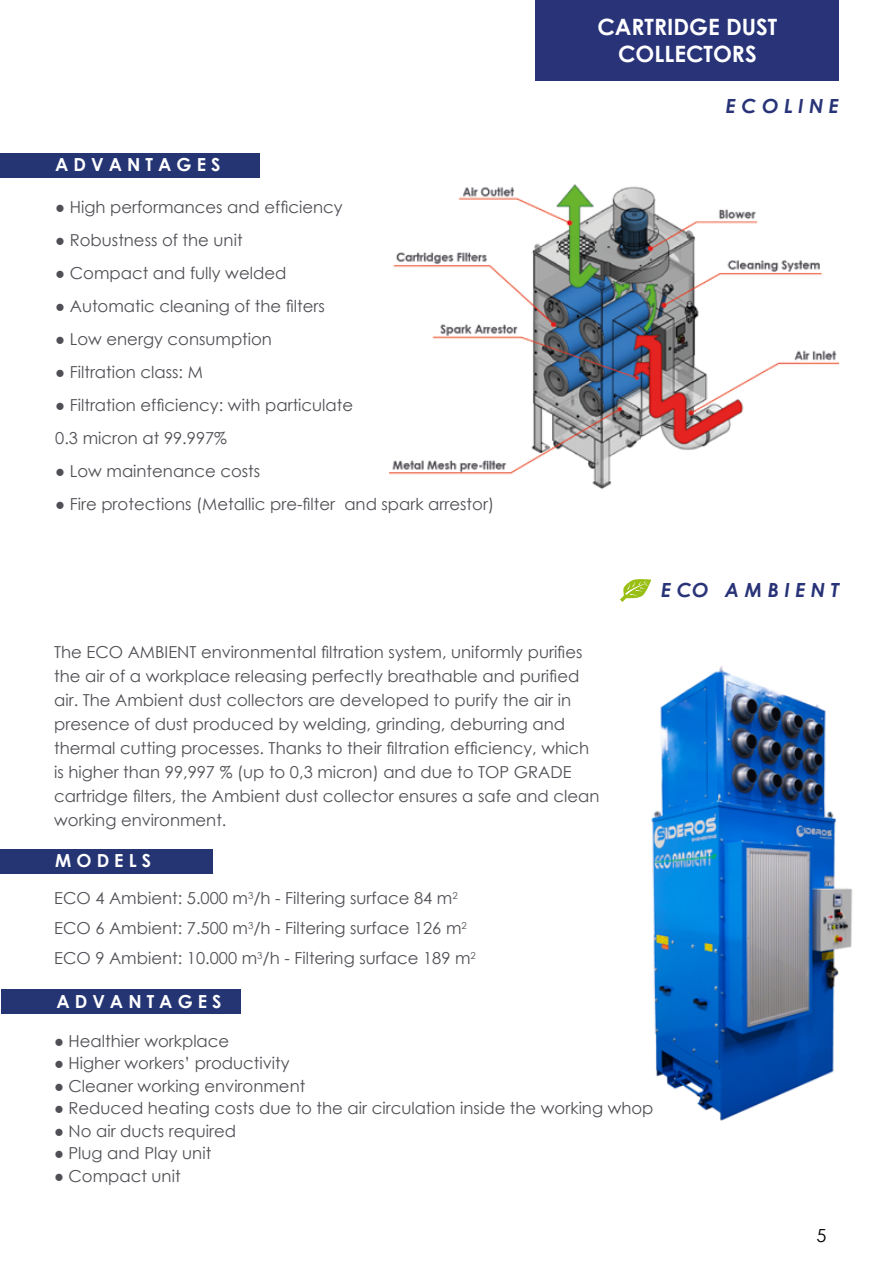
<style>
.page{position:relative;width:893px;height:1263px;background:#fff}
.page>*{position:absolute;margin:0;border:0;box-sizing:border-box;transform-origin:0 0}
.t1{font:700 22.5px/27px "Century Gothic";color:#fff;text-align:center}
.t2{font:italic 700 19.5px "Century Gothic";color:#283378}
.t3{font:700 18px "Century Gothic";color:#fff}
.t4{font:18px "Century Gothic";color:#000}
.t5{font:16.5px/24px "Century Gothic";color:#504f55}
</style>
<div class="page">
<div style="left:536px;top:0;width:303px;height:81px;background:#283378"></div>
<div style="left:0;top:153px;width:259px;height:25px;background:#253574"></div>
<img style="left:389px;top:184px;width:450px;height:305px">
<img style="left:651px;top:666px;width:202px;height:455px">
<div style="left:1px;top:989px;width:239px;height:25px;background:#253574"></div>
<div style="left:0;top:849px;width:213px;height:24px;background:#253574"></div>
<svg style="left:620px;top:579px;width:32px;height:23px"></svg>
<p class="t3" style="left:55px;top:151px;width:167px">A D V A N T A G E S</p>
<p class="t5" style="left:55px;top:195px;width:289px">● High performances and efficiency</p>
<p class="t5" style="left:55px;top:228px;width:189px">● Robustness of the unit</p>
<p class="t5" style="left:55px;top:261px;width:233px">● Compact and fully welded</p>
<p class="t5" style="left:55px;top:294px;width:271px">● Automatic cleaning of the filters</p>
<p class="t5" style="left:55px;top:327px;width:218px">● Low energy consumption</p>
<p class="t5" style="left:55px;top:360px;width:149px">● Filtration class: M</p>
<p class="t5" style="left:55px;top:389px;width:299px;line-height:33px">● Filtration efficiency: with particulate<br>0.3 micron at 99.997%</p>
<p class="t5" style="left:55px;top:459px;width:206px">● Low maintenance costs</p>
<p class="t5" style="left:55px;top:492px;width:440px">● Fire protections (Metallic pre-filter and spark arrestor)</p>
<h1 class="t1" style="left:597px;top:12px;width:182px">CARTRIDGE DUST<br>COLLECTORS</h1>
<p class="t2" style="left:726px;top:91px;width:115px">E C O L I N E</p>
<p class="t2" style="left:661px;top:575px;width:179px">E CO A M B I E N T</p>
<p class="t5" style="left:54px;top:640px;width:547px">The ECO AMBIENT environmental filtration system, uniformly purifies the air of a workplace releasing perfectly breathable and purified air. The Ambient dust collectors are developed to purify the air in presence of dust produced by welding, grinding, deburring and thermal cutting processes. Thanks to their filtration efficiency, which is higher than 99,997 % (up to 0,3 micron) and due to TOP GRADE cartridge filters, the Ambient dust collector ensures a safe and clean working environment.</p>
<p class="t3" style="left:55px;top:847px;width:97px">M O D E L S</p>
<p class="t5" style="left:54px;top:883px;width:423px;line-height:30px">ECO 4 Ambient: 5.000 m<sup>3</sup>/h - Filtering surface 84 m<sup>2<br></sup>ECO 6 Ambient: 7.500 m<sup>3</sup>/h - Filtering surface 126 m<sup>2<br></sup>ECO 9 Ambient: 10.000 m<sup>3</sup>/h - Filtering surface 189 m<sup>2</sup></p>
<p class="t3" style="left:56px;top:987px;width:167px">A D V A N T A G E S</p>
<p class="t5" style="left:54px;top:1028px;width:177px">● Healthier workplace</p>
<p class="t5" style="left:54px;top:1051px;width:237px">● Higher workers’ productivity</p>
<p class="t5" style="left:54px;top:1073px;width:253px">● Cleaner working environment</p>
<p class="t5" style="left:54px;top:1096px;width:601px">● Reduced heating costs due to the air circulation inside the working whop</p>
<p class="t5" style="left:54px;top:1118px;width:184px">● No air ducts required</p>
<p class="t5" style="left:54px;top:1141px;width:159px">● Plug and Play unit</p>
<p class="t5" style="left:54px;top:1163px;width:128px">● Compact unit</p>
<p class="t4" style="left:816px;top:1223px;width:11px">5</p>
</div>
